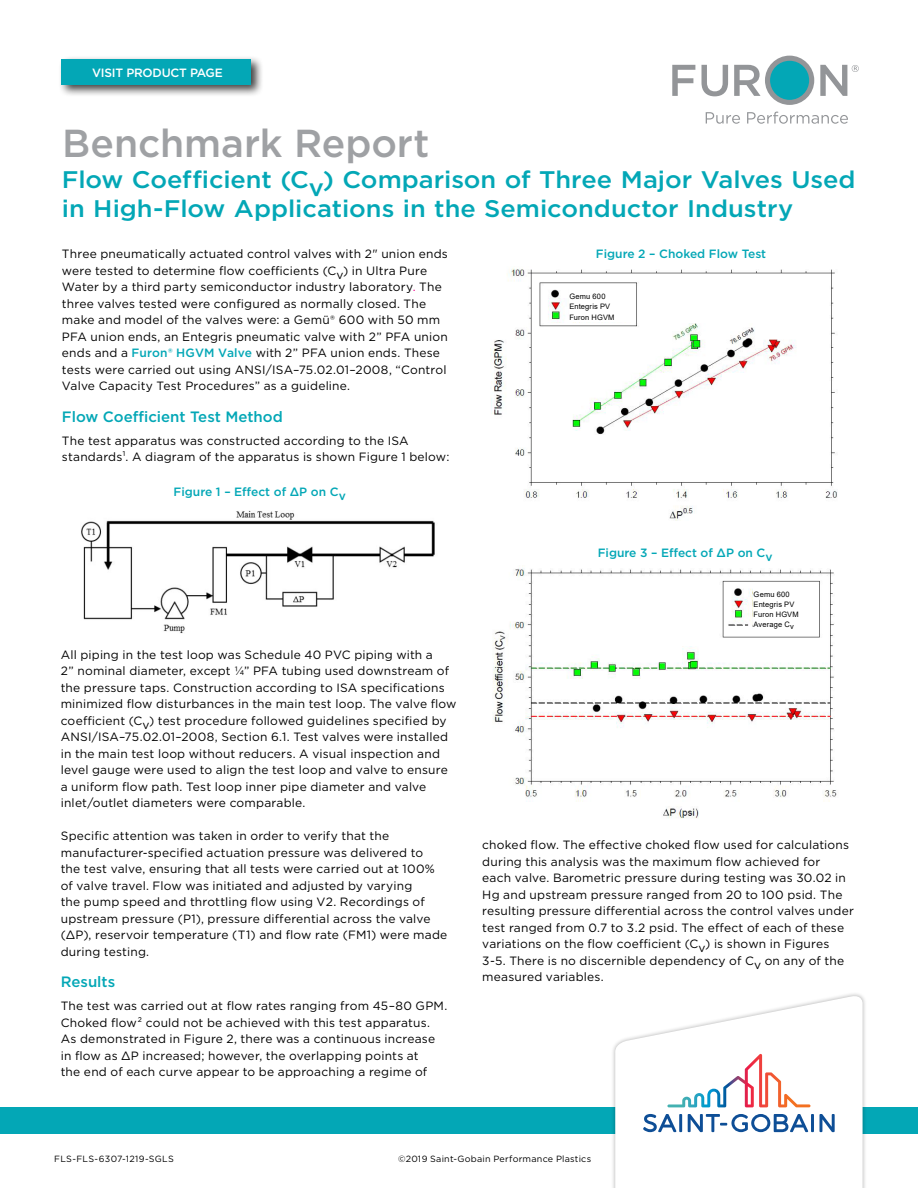
<style>
.page{position:relative;width:918px;height:1188px;background:#fff}
.page>*{position:absolute;margin:0;border:0;box-sizing:border-box;transform-origin:0 0}
.Statement_of_Perform{font:500 39px "Gotham";color:#9fa1a4}
.Heading{font:500 24px/28.8px "Gotham";color:#03a7b6;scale:1.06 1}
.body_-_subheads{font:500 15px "Gotham";color:#03a7b6}
.body_-_Gotham{font:12px/16.5px "Gotham";letter-spacing:.015em;color:#000}
.body_-_subheads-2{font:500 12px "Gotham";color:#03a7b6}
.t1{font:500 12px "Gotham";letter-spacing:-.02em;color:#fff}
.Copywrite_at_bottom{font:9px "Gotham";letter-spacing:.025em;color:#000}
.Address_Book{font:7.5px "Arial";letter-spacing:.02em;color:#000}
.s1{color:#ec008c}
.s2{font-weight:500;color:#03a7b6}
</style>
<div class="page">
<div style="left:765px;top:56px;width:49px;height:49px;background:#939598;border-radius:50%"></div>
<div style="left:770px;top:61px;width:39px;height:39px;background:#03a7b6;border-radius:50%"></div>
<svg style="left:672px;top:65px;width:23px;height:31px"></svg>
<svg style="left:702px;top:65px;width:26px;height:31px"></svg>
<svg style="left:734px;top:65px;width:27px;height:31px"></svg>
<svg style="left:706px;top:112px;width:34px;height:12px"></svg>
<svg style="left:747px;top:112px;width:101px;height:12px"></svg>
<svg style="left:820px;top:65px;width:39px;height:31px"></svg>
<img style="left:81px;top:510px;width:354px;height:123px">
<img style="left:490px;top:268px;width:347px;height:253px">
<div style="left:569px;top:287px;width:65px;height:35px;background:#fff"></div>
<img style="left:492px;top:566px;width:345px;height:253px">
<div style="left:754px;top:586px;width:61px;height:45px;background:#fff"></div>
<div style="left:58px;top:55px;width:206px;height:42px;background:#000;opacity:.75"></div>
<div style="left:62px;top:59px;width:189px;height:25px;background:#03a7b6"></div>
<div style="left:0;top:1107px;width:918px;height:27px;background:#03a7b6"></div>
<div style="left:611px;top:992px;width:256px;height:196px;background:#000;opacity:.3"></div>
<svg style="left:615px;top:996px;width:248px;height:192px"></svg>
<svg style="left:643px;top:1114px;width:33px;height:18px"></svg>
<hr style="left:679px;top:1114px;width:3px;height:18px;background:#0e4e96">
<svg style="left:688px;top:1114px;width:120px;height:18px;background:#a3bbd7"></svg>
<hr style="left:811px;top:1114px;width:3px;height:18px;background:#0e4e96">
<svg style="left:819px;top:1114px;width:16px;height:18px"></svg>
<svg style="left:667px;top:1054px;width:144px;height:53px"></svg>
<p class="t1" style="left:92px;top:65px;width:132px">VISIT PRODUCT PAGE</p>
<p class="Statement_of_Perform" style="left:62px;top:117px;width:369px">Benchmark Report</p>
<p class="Heading" style="left:62px;top:165px;width:750px">Flow Coefficient (Cv) Comparison of Three Major Valves Used in High-Flow Applications in the Semiconductor Industry</p>
<p class="body_-_Gotham" style="left:62px;top:245px;width:387px">Three pneumatically actuated control valves with 2" union ends were tested to determine flow coefficients (Cv) in Ultra Pure Water by a third party semiconductor industry laboratory<span class="s1">.</span> The three valves tested were configured as normally closed. The make and model of the valves were: a Gemü® 600 with 50 mm PFA union ends, an Entegris pneumatic valve with 2” PFA union ends and a <span class="s2">Furon® HGVM Valve</span> with 2” PFA union ends. These tests were carried out using ANSI/ISA–75.02.01–2008, “Control Valve Capacity Test Procedures” as a guideline.</p>
<p class="body_-_subheads" style="left:62px;top:407px;width:222px">Flow Coefficient Test Method</p>
<p class="body_-_Gotham" style="left:62px;top:432px;width:389px">The test apparatus was constructed according to the ISA standards¹. A diagram of the apparatus is shown Figure 1 below:</p>
<p class="body_-_subheads-2" style="left:174px;top:483px;width:174px">Figure 1 – Effect of ΔP on Cv</p>
<p class="body_-_Gotham" style="left:61px;top:646px;width:397px">All piping in the test loop was Schedule 40 PVC piping with a<br>2” nominal diameter, except ¼” PFA tubing used downstream of the pressure taps. Construction according to ISA specifications minimized flow disturbances in the main test loop. The valve flow coefficient (Cv) test procedure followed guidelines specified by ANSI/ISA–75.02.01–2008, Section 6.1. Test valves were installed in the main test loop without reducers. A visual inspection and level gauge were used to align the test loop and valve to ensure a uniform flow path. Test loop inner pipe diameter and valve inlet/outlet diameters were comparable.</p>
<p class="body_-_Gotham" style="left:61px;top:827px;width:330px">Specific attention was taken in order to verify that the</p>
<p class="body_-_Gotham" style="left:61px;top:844px;width:388px">manufacturer-specified actuation pressure was delivered to<br>the test valve, ensuring that all tests were carried out at 100% of valve travel. Flow was initiated and adjusted by varying<br>the pump speed and throttling flow using V2. Recordings of upstream pressure (P1), pressure differential across the valve (ΔP), reservoir temperature (T1) and flow rate (FM1) were made during testing.</p>
<p class="body_-_subheads" style="left:61px;top:972px;width:56px">Results</p>
<p class="body_-_Gotham" style="left:61px;top:998px;width:388px">The test was carried out at flow rates ranging from 45–80 GPM.<br>Choked flow² could not be achieved with this test apparatus.<br>As demonstrated in Figure 2, there was a continuous increase in flow as ΔP increased; however, the overlapping points at<br>the end of each curve appear to be approaching a regime of</p>
<p class="body_-_subheads-2" style="left:596px;top:246px;width:172px">Figure 2 – Choked Flow Test</p>
<p class="Address_Book" style="left:569px;top:291px;width:38px">Gemu 600</p>
<p class="Address_Book" style="left:569px;top:302px;width:42px">Entegris PV</p>
<p class="Address_Book" style="left:569px;top:312px;width:47px">Furon HGVM</p>
<p class="body_-_subheads-2" style="left:598px;top:545px;width:176px">Figure 3 – Effect of ΔP on Cv</p>
<p class="Address_Book" style="left:754px;top:589px;width:38px">Gemu 600</p>
<p class="Address_Book" style="left:754px;top:599px;width:42px">Entegris PV</p>
<p class="Address_Book" style="left:754px;top:609px;width:47px">Furon HGVM</p>
<p class="Address_Book" style="left:754px;top:619px;width:42px">Average Cv</p>
<p class="body_-_Gotham" style="left:482px;top:836px;width:373px">choked flow. The effective choked flow used for calculations during this analysis was the maximum flow achieved for<br>each valve. Barometric pressure during testing was 30.02 in Hg and upstream pressure ranged from 20 to 100 psid. The resulting pressure differential across the control valves under test ranged from 0.7 to 3.2 psid. The effect of each of these variations on the flow coefficient (Cv) is shown in Figures 3-5. There is no discernible dependency of Cv on any of the measured variables.</p>
<p class="Copywrite_at_bottom" style="left:54px;top:1153px;width:121px">FLS-FLS-6307-1219-SGLS</p>
<p class="Copywrite_at_bottom" style="left:398px;top:1153px;width:195px">©2019 Saint-Gobain Performance Plastics</p>
</div>
